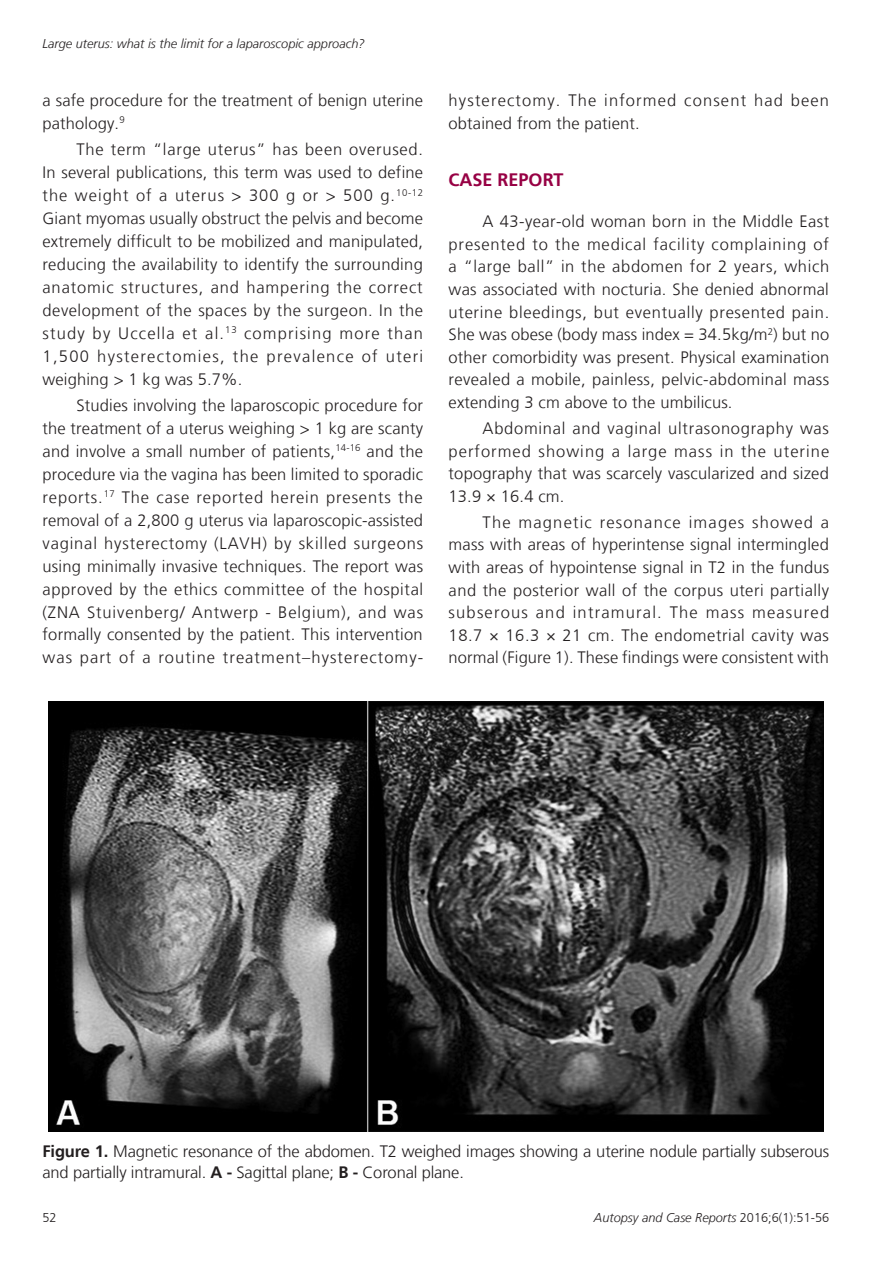
<style>
.page{position:relative;width:893px;height:1263px;background:#fff}
.page>*{position:absolute;margin:0;border:0;box-sizing:border-box;transform-origin:0 0}
.Heading1{font:700 18px "Frutiger LT";color:#970044}
.Paragraph{font:300 16.5px/23px "Frutiger LT";letter-spacing:.01em;color:#231f20;text-align:justify}
.FigureCaption{font:300 16.5px/21px "Frutiger LT";letter-spacing:-.01em;color:#231f20}
.Paragraph-2{font:300 16.5px/22.6px "Frutiger LT";letter-spacing:.07em;color:#231f20}
.RunningTitleAlt{font:italic 300 12.75px "Frutiger LT";color:#231f20}
.RunningHeader{font:italic 300 12.75px "Frutiger LT";color:#231f20}
.Numbering{font:300 12.75px "Frutiger LT";color:#231f20}
.s1{font-weight:700}
.s2{font-style:normal}
</style>
<div class="page">
<img style="left:48px;top:701px;width:776px;height:431px">
<p class="RunningTitleAlt" style="left:43px;top:37px;width:324px">Large uterus: what is the limit for a laparoscopic approach?</p>
<p class="Paragraph" style="left:43px;top:89px;width:382px">a safe procedure for the treatment of benign uterine pathology.<sup>9</sup></p>
<p class="Paragraph" style="left:43px;top:138px;width:382px;text-indent:34px">The term “large uterus” has been overused.<br>In several publications, this term was used to define the weight of a uterus &gt; 300 g or &gt; 500 g.<sup>10-12<br></sup>Giant myomas usually obstruct the pelvis and become extremely difficult to be mobilized and manipulated, reducing the availability to identify the surrounding anatomic structures, and hampering the correct development of the spaces by the surgeon. In the study by Uccella et al.<sup>13</sup> comprising more than 1,500 hysterectomies, the prevalence of uteri weighing &gt; 1 kg was 5.7%.</p>
<p class="Paragraph" style="left:43px;top:394px;width:382px;text-indent:34px">Studies involving the laparoscopic procedure for the treatment of a uterus weighing &gt; 1 kg are scanty and involve a small number of patients,<sup>14-16</sup> and the procedure via the vagina has been limited to sporadic reports.<sup>17</sup> The case reported herein presents the removal of a 2,800 g uterus via laparoscopic-assisted vaginal hysterectomy (LAVH) by skilled surgeons using minimally invasive techniques. The report was approved by the ethics committee of the hospital (ZNA Stuivenberg/ Antwerp - Belgium), and was formally consented by the patient. This intervention was part of a routine treatment–hysterectomy-</p>
<p class="Paragraph-2" style="left:449px;top:89px;width:382px">hysterectomy. The informed consent had been obtained from the patient.</p>
<p class="Heading1" style="left:449px;top:169px;width:116px">CASE REPORT</p>
<p class="Paragraph" style="left:449px;top:210px;width:382px;text-indent:34px">A 43-year-old woman born in the Middle East presented to the medical facility complaining of a “large ball” in the abdomen for 2 years, which was associated with nocturia. She denied abnormal uterine bleedings, but eventually presented pain.<br>She was obese (body mass index = 34.5kg/m<sup>2</sup>) but no other comorbidity was present. Physical examination revealed a mobile, painless, pelvic-abdominal mass extending 3 cm above to the umbilicus.</p>
<p class="Paragraph" style="left:449px;top:417px;width:382px;text-indent:34px">Abdominal and vaginal ultrasonography was performed showing a large mass in the uterine topography that was scarcely vascularized and sized 13.9 × 16.4 cm.</p>
<p class="Paragraph" style="left:449px;top:511px;width:382px;text-indent:34px">The magnetic resonance images showed a mass with areas of hyperintense signal intermingled with areas of hypointense signal in T2 in the fundus and the posterior wall of the corpus uteri partially subserous and intramural. The mass measured 18.7 × 16.3 × 21 cm. The endometrial cavity was normal (Figure 1). These findings were consistent with</p>
<p class="FigureCaption" style="left:43px;top:1141px;width:788px"><span class="s1">Figure 1.</span> Magnetic resonance of the abdomen. T2 weighed images showing a uterine nodule partially subserous and partially intramural. <span class="s1">A -</span> Sagittal plane; <span class="s1">B -</span> Coronal plane.</p>
<p class="Numbering" style="left:43px;top:1210px;width:16px">52</p>
<p class="RunningHeader" style="left:594px;top:1210px;width:237px">Autopsy and Case Reports <span class="s2">2016;6(1):51-56</span></p>
</div>
